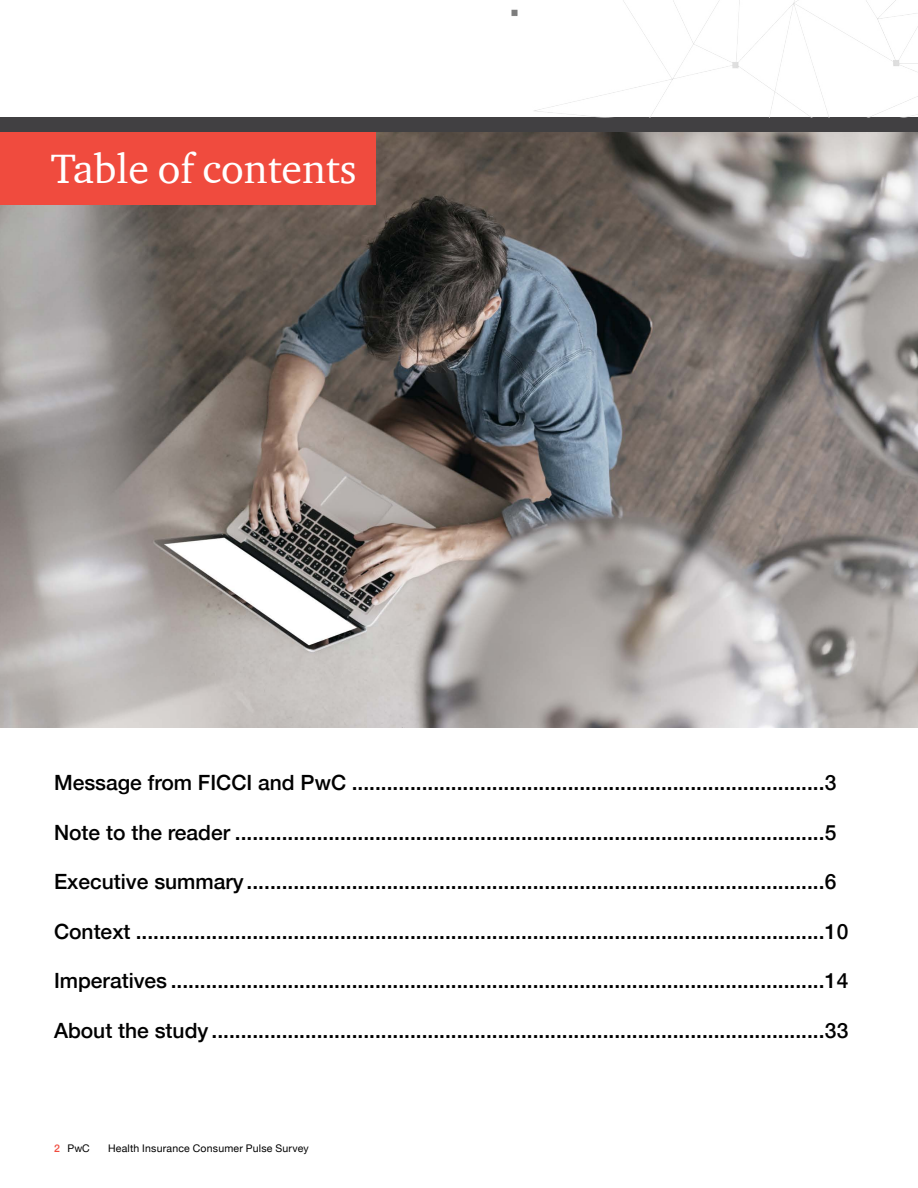
<style>
.page{position:relative;width:918px;height:1188px;background:#fff}
.page>*{position:absolute;margin:0;border:0;box-sizing:border-box;transform-origin:0 0}
.t1{font:42px "ITC Charter Com";color:#fff}
.t2{font:500 21px "Helvetica Neue";color:#000}
.t3{font:10.5px "Helvetica Neue";letter-spacing:.02em;color:#000}
.s1{font-weight:500;color:#f04b3e}
</style>
<div class="page">
<div style="left:0;top:117px;width:918px;height:16px;background:#414042"></div>
<img style="left:511px;top:0;width:407px;height:117px">
<img style="left:0;top:133px;width:918px;height:594px">
<div style="left:0;top:133px;width:375px;height:72px;background:#f04b3e"></div>
<h1 class="t1" style="left:51px;top:143px;width:307px">Table of contents</h1>
<p class="t2" style="left:54px;top:766px;width:784px">Message from FICCI and PwC .................................................................................3</p>
<p class="t2" style="left:54px;top:815px;width:784px">Note to the reader .....................................................................................................5</p>
<p class="t2" style="left:54px;top:865px;width:784px">Executive summary ...................................................................................................6</p>
<p class="t2" style="left:54px;top:914px;width:796px">Context ......................................................................................................................10</p>
<p class="t2" style="left:54px;top:964px;width:796px">Imperatives ................................................................................................................14</p>
<p class="t2" style="left:54px;top:1013px;width:796px">About the study .........................................................................................................33</p>
<p class="t3" style="left:54px;top:1141px;width:37px"><span class="s1">2</span> PwC</p>
<p class="t3" style="left:108px;top:1141px;width:202px">Health Insurance Consumer Pulse Survey</p>
</div>
